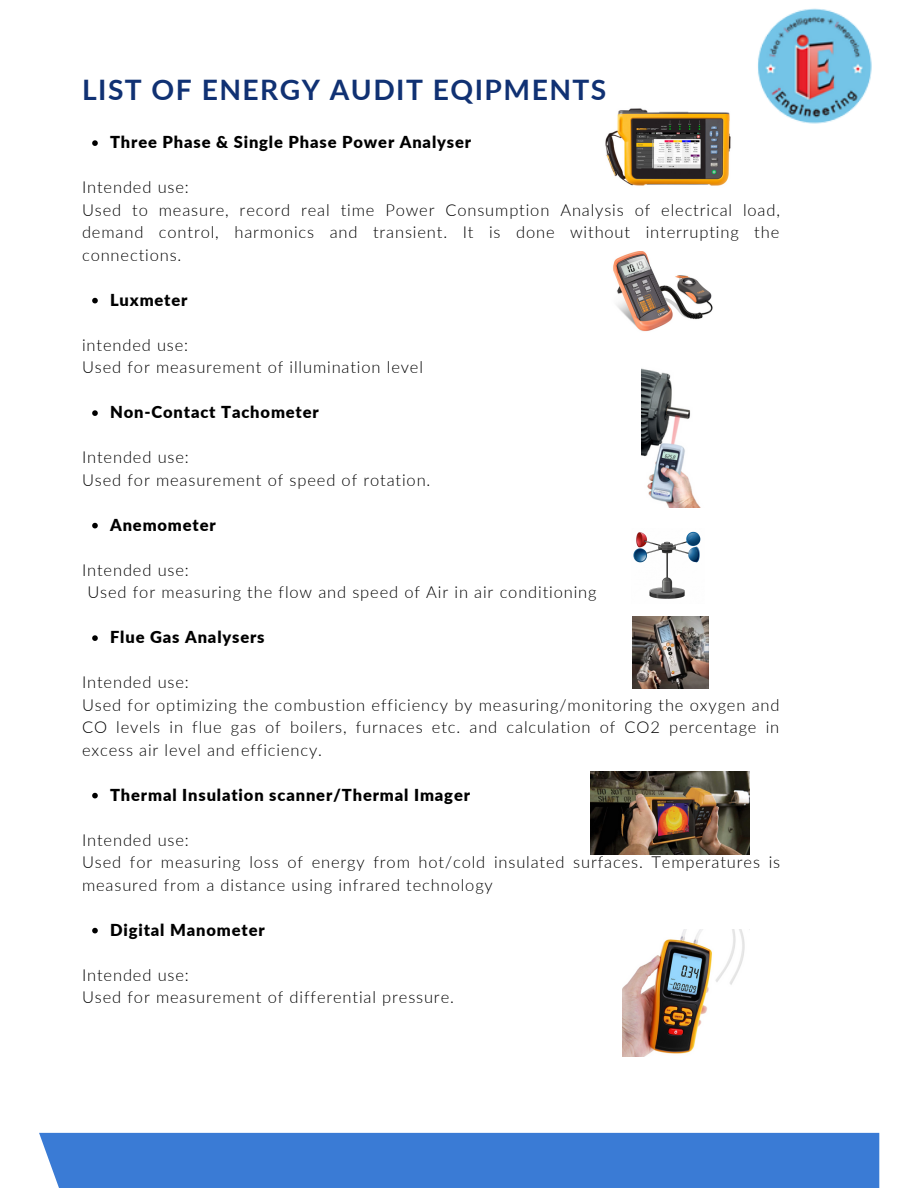
<style>
.page{position:relative;width:918px;height:1188px;background:#fff}
.page>*{position:absolute;margin:0;border:0;box-sizing:border-box;transform-origin:0 0}
.t1{font:700 28.2px "Lato";letter-spacing:.05em;color:#103173}
.t2{font:300 16.5px/22.5px "Lato";letter-spacing:.05em;color:#000}
.t3{font:900 16.5px "Lato";letter-spacing:.05em;color:#000}
.s1{font-size:36.75px;color:#fff}
</style>
<div class="page">
<div style="left:39px;top:1133px;width:840px;height:55px;background:#3a7bd5"></div>
<svg style="left:92px;top:140px;width:6px;height:6px"></svg>
<svg style="left:92px;top:298px;width:6px;height:5px"></svg>
<svg style="left:92px;top:410px;width:6px;height:6px"></svg>
<svg style="left:92px;top:523px;width:6px;height:5px"></svg>
<svg style="left:92px;top:635px;width:6px;height:6px"></svg>
<svg style="left:92px;top:793px;width:6px;height:5px"></svg>
<svg style="left:92px;top:928px;width:6px;height:5px"></svg>
<img style="left:758px;top:8px;width:114px;height:116px">
<img style="left:605px;top:108px;width:126px;height:78px">
<img style="left:613px;top:252px;width:100px;height:80px">
<img style="left:641px;top:368px;width:60px;height:140px">
<img style="left:633px;top:531px;width:68px;height:68px">
<img style="left:632px;top:616px;width:77px;height:72px">
<img style="left:591px;top:771px;width:159px;height:84px">
<img style="left:622px;top:930px;width:123px;height:127px">
<h1 class="t1" style="left:82px;top:73px;width:526px">LIS<span class="s1">S</span>T<span class="s1">O</span>O<span class="s1">L</span>F<span class="s1">U</span>E<span class="s1">T</span>N<span class="s1">I</span>E<span class="s1">O</span>R<span class="s1">N</span>GY<span class="s1">S</span>AUDIT EQIPMENTS</h1>
<p class="t3" style="left:110px;top:132px;width:363px">Three Phase &amp; Single Phase Power Analyser</p>
<p class="t2" style="left:82px;top:176px;width:699px">Intended use:<br>Used to measure, record real time Power Consumption Analysis of electrical load, demand control, harmonics and transient. It is done without interrupting the connections.</p>
<p class="t3" style="left:110px;top:289px;width:79px">Luxmeter</p>
<p class="t2" style="left:82px;top:333px;width:342px">intended use:<br>Used for measurement of illumination level</p>
<p class="t3" style="left:110px;top:402px;width:210px">Non-Contact Tachometer</p>
<p class="t2" style="left:82px;top:446px;width:350px">Intended use:<br>Used for measurement of speed of rotation.</p>
<p class="t3" style="left:110px;top:514px;width:107px">Anemometer</p>
<p class="t2" style="left:87px;top:558px;width:511px;text-indent:-5px">Intended use:<br>Used for measuring the flow and speed of Air in air conditioning</p>
<p class="t3" style="left:110px;top:627px;width:156px">Flue Gas Analysers</p>
<p class="t2" style="left:82px;top:671px;width:699px">Intended use:<br>Used for optimizing the combustion efficiency by measuring/monitoring the oxygen and CO levels in flue gas of boilers, furnaces etc. and calculation of CO2 percentage in excess air level and efficiency.</p>
<p class="t3" style="left:110px;top:784px;width:361px">Thermal Insulation scanner/Thermal Imager</p>
<p class="t2" style="left:82px;top:828px;width:700px">Intended use:<br>Used for measuring loss of energy from hot/cold insulated surfaces. Temperatures is measured from a distance using infrared technology</p>
<p class="t3" style="left:110px;top:919px;width:156px">Digital Manometer</p>
<p class="t2" style="left:82px;top:963px;width:373px">Intended use:<br>Used for measurement of differential pressure.</p>
</div>
